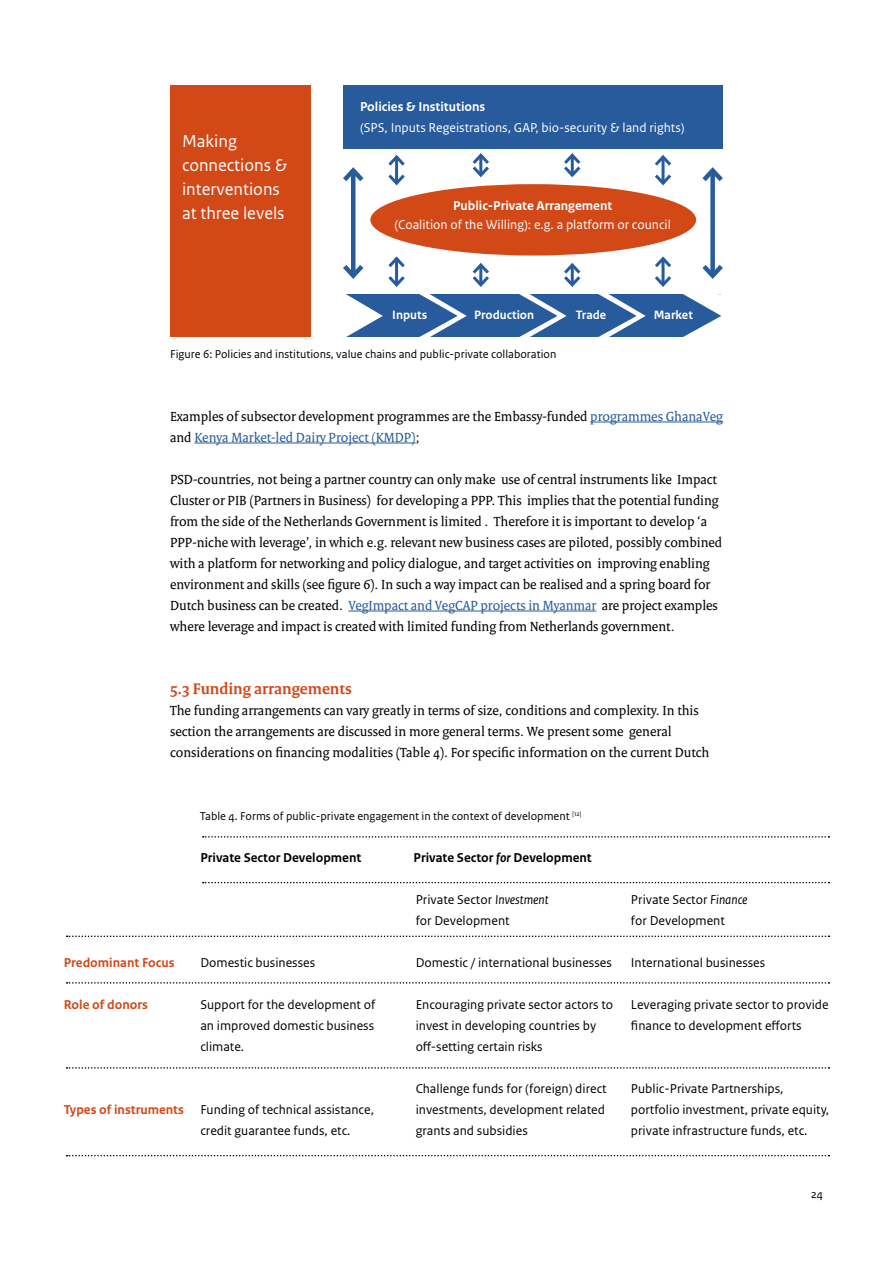
<style>
.page{position:relative;width:893px;height:1263px;background:#fff}
.page>*{position:absolute;margin:0;border:0;box-sizing:border-box;transform-origin:0 0}
.t1{font:18px/24px "Rijksoverheid Sans Text";color:#fff}
.t2{font:700 16.5px "Rijksoverheid Serif";color:#d34817}
.t3{font:14.25px/21px "Rijksoverheid Serif";letter-spacing:-.005em;color:#000}
.t4{font:13.5px/21px "Rijksoverheid Sans Text";color:#000}
.t5{font:13.5px "Rijksoverheid Sans Text";color:#fff}
.t6{font:700 13.5px "Rijksoverheid Sans Text";color:#000}
.t7{font:700 13.5px "Rijksoverheid Sans Text";color:#d34817}
.t8{font:700 13.5px "Rijksoverheid Sans Text";color:#fff}
.t9{font:700 12.75px "Rijksoverheid Sans Text";color:#fff}
.t10{font:12px "Rijksoverheid Sans Text";color:#000}
.s1{color:#275b9b}
.s2{font-style:italic}
</style>
<div class="page">
<hr style="left:590px;top:422px;width:133px;height:1px;background:#275b9b">
<hr style="left:194px;top:443px;width:222px;height:1px;background:#275b9b">
<hr style="left:348px;top:611px;width:248px;height:1px;background:#275b9b">
<svg style="left:203px;top:882px;width:626px;height:1px"></svg>
<svg style="left:67px;top:935px;width:762px;height:2px"></svg>
<svg style="left:67px;top:982px;width:762px;height:2px"></svg>
<svg style="left:67px;top:1067px;width:762px;height:2px"></svg>
<svg style="left:67px;top:1155px;width:762px;height:1px"></svg>
<svg style="left:203px;top:836px;width:626px;height:2px"></svg>
<div style="left:170px;top:85px;width:140px;height:252px;background:#d34817"></div>
<div style="left:343px;top:85px;width:380px;height:63px;background:#275b9b"></div>
<div style="left:343px;top:294px;width:378px;height:43px;background:#275b9b"></div>
<div style="left:370px;top:184px;width:326px;height:72px;background:#d34817;border-radius:50%"></div>
<hr style="left:351px;top:170px;width:4px;height:106px;background:#275b9b">
<svg style="left:343px;top:167px;width:21px;height:19px"></svg>
<div style="left:710px;top:170px;width:5px;height:106px;background:#275b9b"></div>
<svg style="left:702px;top:167px;width:21px;height:19px"></svg>
<svg style="left:702px;top:260px;width:21px;height:19px"></svg>
<svg style="left:388px;top:155px;width:17px;height:31px"></svg>
<svg style="left:472px;top:153px;width:17px;height:25px"></svg>
<svg style="left:564px;top:153px;width:17px;height:25px"></svg>
<svg style="left:655px;top:155px;width:17px;height:31px"></svg>
<svg style="left:655px;top:256px;width:17px;height:31px"></svg>
<svg style="left:419px;top:263px;width:70px;height:74px"></svg>
<svg style="left:519px;top:263px;width:62px;height:74px"></svg>
<svg style="left:598px;top:294px;width:48px;height:43px"></svg>
<svg style="left:683px;top:294px;width:38px;height:43px"></svg>
<svg style="left:343px;top:254px;width:62px;height:83px"></svg>
<p class="t1" style="left:182px;top:130px;width:107px">Making connections &amp; interventions at three levels</p>
<p class="t8" style="left:360px;top:99px;width:127px">Policies &amp; Institutions</p>
<p class="t5" style="left:360px;top:120px;width:326px">(SPS, Inputs Regeistrations, GAP, bio-security &amp; land rights)</p>
<p class="t8" style="left:453px;top:197px;width:161px">Public-Private Arrangement</p>
<p class="t5" style="left:394px;top:217px;width:278px">(Coalition of the Willing): e.g. a platform or council</p>
<p class="t9" style="left:392px;top:308px;width:36px">Inputs</p>
<p class="t9" style="left:474px;top:308px;width:62px">Production</p>
<p class="t9" style="left:576px;top:308px;width:32px">Trade</p>
<p class="t9" style="left:654px;top:308px;width:41px">Market</p>
<p class="t10" style="left:170px;top:347px;width:388px">Figure 6: Policies and institutions, value chains and public-private collaboration</p>
<p class="t3" style="left:170px;top:405px;width:554px">Examples of subsector development programmes are the Embassy-funded <span class="s1">programmes GhanaVeg </span>and <span class="s1">Kenya Market-led Dairy Project (KMDP)</span>;</p>
<p class="t3" style="left:170px;top:468px;width:554px">PSD-countries, not being a partner country can only make use of central instruments like Impact Cluster or PIB (Partners in Business) for developing a PPP. This implies that the potential funding from the side of the Netherlands Government is limited . Therefore it is important to develop ‘a PPP-niche with leverage’, in which e.g. relevant new business cases are piloted, possibly combined with a platform for networking and policy dialogue, and target activities on improving enabling environment and skills (see figure 6). In such a way impact can be realised and a spring board for Dutch business can be created. <span class="s1">VegImpact and VegCAP projects in Myanmar</span> are project examples where leverage and impact is created with limited funding from Netherlands government.</p>
<p class="t2" style="left:170px;top:678px;width:183px">5.3 Funding arrangements</p>
<p class="t3" style="left:170px;top:699px;width:541px">The funding arrangements can vary greatly in terms of size, conditions and complexity. In this section the arrangements are discussed in more general terms. We present some general considerations on financing modalities (Table 4). For specific information on the current Dutch</p>
<p class="t10" style="left:200px;top:809px;width:383px">Table 4. Forms of public-private engagement in the context of development <sup>[12]</sup></p>
<p class="t6" style="left:200px;top:849px;width:163px">Private Sector Development</p>
<p class="t7" style="left:64px;top:955px;width:112px">Predominant Focus</p>
<p class="t7" style="left:64px;top:997px;width:86px">Role of donors</p>
<p class="t4" style="left:200px;top:952px;width:116px">Domestic businesses</p>
<p class="t4" style="left:200px;top:994px;width:177px;text-align:justify">Support for the development of an improved domestic business climate.</p>
<p class="t7" style="left:64px;top:1102px;width:122px">Types of instruments</p>
<p class="t4" style="left:200px;top:1099px;width:175px">Funding of technical assistance, credit guarantee funds, etc.</p>
<p class="t6" style="left:414px;top:850px;width:180px">Private Sector <span class="s2">for</span> Development</p>
<p class="t4" style="left:416px;top:889px;width:135px">Private Sector <span class="s2">Investment </span>for Development</p>
<p class="t4" style="left:416px;top:952px;width:198px">Domestic / international businesses</p>
<p class="t4" style="left:416px;top:994px;width:199px">Encouraging private sector actors to invest in developing countries by off-setting certain risks</p>
<p class="t4" style="left:416px;top:1078px;width:193px">Challenge funds for (foreign) direct investments, development related grants and subsidies</p>
<p class="t4" style="left:631px;top:889px;width:118px">Private Sector <span class="s2">Finance </span>for Development</p>
<p class="t4" style="left:631px;top:952px;width:136px">International businesses</p>
<p class="t4" style="left:631px;top:994px;width:199px">Leveraging private sector to provide finance to development efforts</p>
<p class="t4" style="left:631px;top:1078px;width:200px">Public-Private Partnerships, portfolio investment, private equity, private infrastructure funds, etc.</p>
<p class="t10" style="left:811px;top:1187px;width:14px">24</p>
</div>
